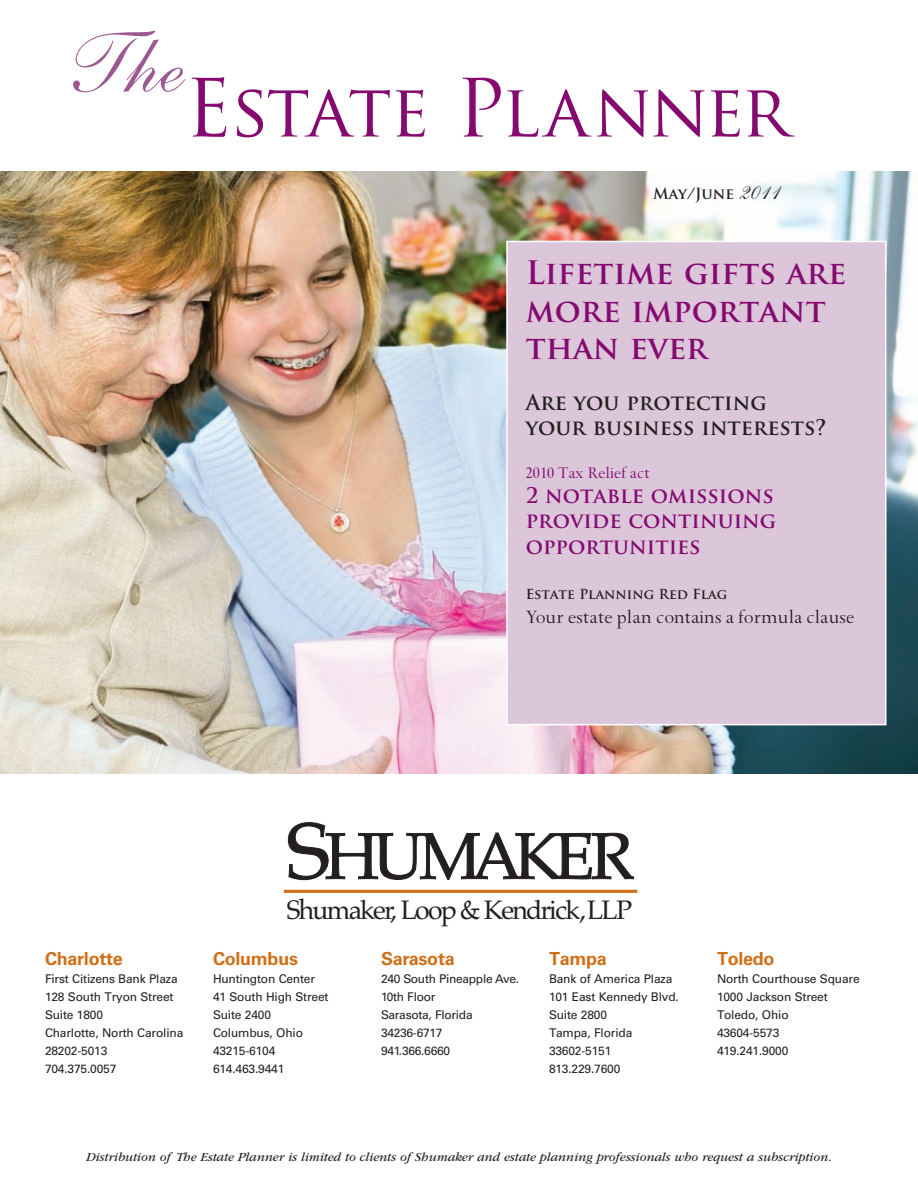
<style>
.page{position:relative;width:918px;height:1188px;background:#fff}
.page>*{position:absolute;margin:0;border:0;box-sizing:border-box;transform-origin:0 0}
.t1{font:86.7px "Shelley LT Std Script";color:#9e5891}
.t2{font:72px "Trajan Pro";letter-spacing:-.05em;color:#850a70}
.t3{font:700 31.5px/37.8px "Trajan Pro";color:#850a70}
.t4{font:26.7px "Palatino";letter-spacing:-.065em;color:#231f20}
.t5{font:700 21px/25.2px "Trajan Pro";color:#850a70}
.t6{font:700 21px/25.2px "Trajan Pro";color:#231f20}
.t7{font:21px "Spectrum MT Std";color:#231f20}
.t8{font:700 18px "Univers LT Std";letter-spacing:-.015em;color:#d06f18}
.t9{font:18px "Spectrum MT Std";color:#850a70}
.t10{font:700 15px "Trajan Pro";color:#231f20}
.t11{font:700 13.5px "Trajan Pro";color:#231f20}
.t12{font:italic 12.75px "ITC Garamond Std";color:#231f20}
.t13{font:12px/18px "Univers LT Std";letter-spacing:-.015em;color:#231f20}
.s1{font-size:78px}
.s2{font-family:"Shelley LT Std Script";font-weight:400;font-size:27px}
</style>
<div class="page">
<img style="left:0;top:171px;width:918px;height:603px">
<div style="left:507px;top:241px;width:379px;height:484px;background:#dcc6da"></div>
<div style="left:506px;top:241px;width:380px;height:484px;border:2px solid #fff"></div>
<svg style="left:288px;top:822px;width:346px;height:58px"></svg>
<hr style="left:284px;top:890px;width:353px;height:3px;background:#d06f18">
<h1 class="t1" style="left:73px;top:12px;width:112px">The</h1>
<h2 class="t2" style="left:184px;top:65px;width:606px"><span class="s1">E</span>state <span class="s1">P</span>lanner</h2>
<p class="t10" style="left:653px;top:185px;width:129px">May/June <span class="s2">2011</span></p>
<h3 class="t3" style="left:526px;top:254px;width:322px">Lifetime gifts are more important than ever</h3>
<h3 class="t6" style="left:526px;top:390px;width:302px">Are you protecting your business interests?</h3>
<h3 class="t9" style="left:526px;top:463px;width:126px">2010 Tax Relief act</h3>
<h3 class="t5" style="left:526px;top:483px;width:252px">2 notable omissions provide continuing opportunities</h3>
<p class="t11" style="left:526px;top:585px;width:203px">Estate Planning Red Flag</p>
<h3 class="t7" style="left:526px;top:605px;width:330px">Your estate plan contains a formula clause</h3>
<h3 class="t8" style="left:45px;top:948px;width:79px">Charlotte</h3>
<p class="t13" style="left:45px;top:970px;width:140px">First Citizens Bank Plaza<br>128 South Tryon Street<br>Suite 1800<br>Charlotte, North Carolina<br>28202-5013<br>704.375.0057</p>
<h3 class="t4" style="left:287px;top:893px;width:347px">Shumaker, Loop &amp; Kendrick,LLP</h3>
<h3 class="t8" style="left:213px;top:948px;width:87px">Columbus</h3>
<p class="t13" style="left:213px;top:970px;width:117px">Huntington Center<br>41 South High Street<br>Suite 2400<br>Columbus, Ohio<br>43215-6104<br>614.463.9441</p>
<h3 class="t8" style="left:381px;top:948px;width:75px">Sarasota</h3>
<p class="t13" style="left:381px;top:970px;width:140px">240 South Pineapple Ave.<br>10th Floor<br>Sarasota, Florida<br>34236-6717<br>941.366.6660</p>
<h3 class="t8" style="left:549px;top:948px;width:59px">Tampa</h3>
<p class="t13" style="left:549px;top:970px;width:131px">Bank of America Plaza<br>101 East Kennedy Blvd.<br>Suite 2800<br>Tampa, Florida<br>33602-5151<br>813.229.7600</p>
<h3 class="t8" style="left:717px;top:948px;width:59px">Toledo</h3>
<p class="t13" style="left:717px;top:970px;width:144px">North Courthouse Square<br>1000 Jackson Street<br>Toledo, Ohio<br>43604-5573<br>419.241.9000</p>
<p class="t12" style="left:86px;top:1150px;width:747px">Distribution of The Estate Planner is limited to clients of Shumaker and estate planning professionals who request a subscription.</p>
</div>
